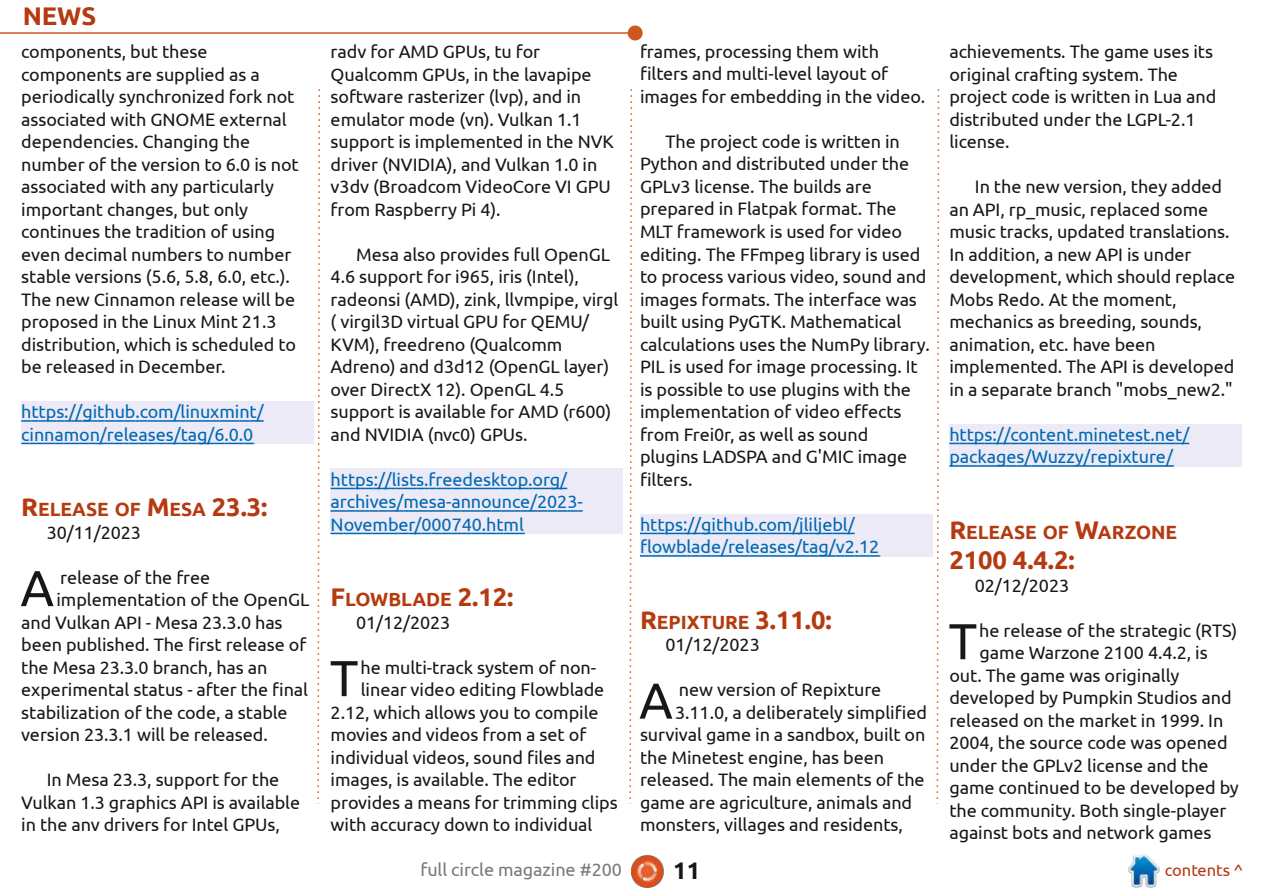
<style>
.page{position:relative;width:1263px;height:893px;background:#fff}
.page>*{position:absolute;margin:0;border:0;box-sizing:border-box;transform-origin:0 0}
.t1{font:50.4px "Ubuntu";color:#181715}
.t2{font:700 25.5px "Ubuntu";letter-spacing:-.005em;color:#b53a10}
.t3{font:700 24px "Ubuntu";color:#181715}
.t4{font:700 19.2px "Ubuntu";color:#b53a10}
.t5{font:18px/22.5px "Ubuntu";letter-spacing:-.005em;color:#181715}
.t6{font:18px/22.5px "Ubuntu";letter-spacing:-.005em;color:#0068b2}
.t7{font:18px "Ubuntu";letter-spacing:-.005em;color:#79797f}
.t8{font:16.5px "Ubuntu";letter-spacing:-.005em;color:#b53a10}
.s1{font-size:25.5px}
.s2{font-size:19.2px}
</style>
<div class="page">
<img style="left:631px;top:855px;width:33px;height:33px">
<img style="left:1128px;top:855px;width:32px;height:32px">
<hr style="left:0;top:32px;width:635px;height:2px;background:#cd581e">
<div style="left:628px;top:25px;width:15px;height:15px;background:#cd581e;border-radius:50%"></div>
<svg style="left:629px;top:89px;width:4px;height:715px"></svg>
<svg style="left:317px;top:89px;width:3px;height:715px"></svg>
<svg style="left:936px;top:89px;width:4px;height:715px"></svg>
<div style="left:21px;top:401px;width:293px;height:43px;background:#ebeaf6"></div>
<div style="left:331px;top:469px;width:292px;height:65px;background:#ebeaf6"></div>
<div style="left:640px;top:514px;width:292px;height:42px;background:#ebeaf6"></div>
<div style="left:949px;top:424px;width:293px;height:42px;background:#ebeaf6"></div>
<svg style="left:21px;top:420px;width:243px;height:2px"></svg>
<svg style="left:21px;top:443px;width:233px;height:1px"></svg>
<svg style="left:331px;top:488px;width:236px;height:1px"></svg>
<svg style="left:331px;top:510px;width:252px;height:2px"></svg>
<svg style="left:331px;top:533px;width:194px;height:1px"></svg>
<svg style="left:640px;top:533px;width:215px;height:1px"></svg>
<svg style="left:640px;top:555px;width:240px;height:2px"></svg>
<svg style="left:949px;top:443px;width:240px;height:1px"></svg>
<svg style="left:949px;top:465px;width:225px;height:2px"></svg>
<h2 class="t2" style="left:23px;top:1px;width:75px">NEWS</h2>
<p class="t5" style="left:21px;top:40px;width:279px">components, but these components are supplied as a periodically synchronized fork not associated with GNOME external dependencies. Changing the number of the version to 6.0 is not associated with any particularly important changes, but only continues the tradition of using even decimal numbers to number stable versions (5.6, 5.8, 6.0, etc.).<br>The new Cinnamon release will be proposed in the Linux Mint 21.3 distribution, which is scheduled to be released in December.</p>
<p class="t6" style="left:21px;top:400px;width:244px">https://github.com/linuxmint/ cinnamon/releases/tag/6.0.0</p>
<p class="t4" style="left:21px;top:498px;width:248px"><span class="s1">R</span>ELEASE OF <span class="s1">M</span>ESA <span class="s1">23.3:</span></p>
<p class="t5" style="left:47px;top:521px;width:96px">30/11/2023</p>
<h1 class="t1" style="left:21px;top:559px;width:35px">A</h1>
<p class="t5" style="left:60px;top:566px;width:152px">release of the free</p>
<p class="t5" style="left:56px;top:588px;width:254px">implementation of the OpenGL</p>
<p class="t5" style="left:21px;top:611px;width:263px">and Vulkan API - Mesa 23.3.0 has</p>
<p class="t5" style="left:21px;top:633px;width:287px">been published. The first release of</p>
<p class="t5" style="left:21px;top:656px;width:248px">the Mesa 23.3.0 branch, has an</p>
<p class="t5" style="left:21px;top:678px;width:288px">experimental status - after the final</p>
<p class="t5" style="left:21px;top:701px;width:268px">stabilization of the code, a stable</p>
<p class="t5" style="left:21px;top:723px;width:248px">version 23.3.1 will be released.</p>
<p class="t5" style="left:21px;top:768px;width:280px;text-indent:26px">In Mesa 23.3, support for the<br>Vulkan 1.3 graphics API is available in the anv drivers for Intel GPUs,</p>
<p class="t5" style="left:331px;top:40px;width:285px">radv for AMD GPUs, tu for<br>Qualcomm GPUs, in the lavapipe software rasterizer (lvp), and in emulator mode (vn). Vulkan 1.1 support is implemented in the NVK driver (NVIDIA), and Vulkan 1.0 in v3dv (Broadcom VideoCore VI GPU from Raspberry Pi 4).</p>
<p class="t5" style="left:331px;top:243px;width:289px;text-indent:26px">Mesa also provides full OpenGL<br>4.6 support for i965, iris (Intel), radeonsi (AMD), zink, llvmpipe, virgl ( virgil3D virtual GPU for QEMU/<br>KVM), freedreno (Qualcomm<br>Adreno) and d3d12 (OpenGL layer) over DirectX 12). OpenGL 4.5 support is available for AMD (r600) and NVIDIA (nvc0) GPUs.</p>
<p class="t6" style="left:331px;top:468px;width:254px">https://lists.freedesktop.org/ archives/mesa-announce/2023-<br>November/000740.html</p>
<p class="t4" style="left:331px;top:588px;width:184px"><span class="s1">F</span>LOWBLADE <span class="s1">2.12:</span></p>
<p class="t5" style="left:356px;top:611px;width:96px">01/12/2023</p>
<h1 class="t1" style="left:330px;top:649px;width:30px">T</h1>
<p class="t5" style="left:360px;top:656px;width:237px">he multi-track system of non-</p>
<p class="t5" style="left:361px;top:678px;width:245px">linear video editing Flowblade</p>
<p class="t5" style="left:331px;top:701px;width:269px">2.12, which allows you to compile</p>
<p class="t5" style="left:331px;top:723px;width:257px">movies and videos from a set of</p>
<p class="t5" style="left:331px;top:746px;width:266px">individual videos, sound files and</p>
<p class="t5" style="left:331px;top:768px;width:247px">images, is available. The editor</p>
<p class="t5" style="left:331px;top:791px;width:289px">provides a means for trimming clips</p>
<p class="t5" style="left:331px;top:813px;width:263px">with accuracy down to individual</p>
<p class="t5" style="left:640px;top:40px;width:287px">frames, processing them with filters and multi-level layout of images for embedding in the video.</p>
<p class="t5" style="left:640px;top:130px;width:292px;text-indent:26px">The project code is written in<br>Python and distributed under the<br>GPLv3 license. The builds are prepared in Flatpak format. The<br>MLT framework is used for video editing. The FFmpeg library is used to process various video, sound and images formats. The interface was built using PyGTK. Mathematical calculations uses the NumPy library.<br>PIL is used for image processing. It is possible to use plugins with the implementation of video effects from Frei0r, as well as sound plugins LADSPA and G'MIC image filters.</p>
<p class="t6" style="left:640px;top:513px;width:241px">https://github.com/jliljebl/ flowblade/releases/tag/v2.12</p>
<h2 class="t2" style="left:640px;top:605px;width:193px">R<span class="s2">EPIXTURE</span> 3.11.0:</h2>
<p class="t5" style="left:665px;top:633px;width:96px">01/12/2023</p>
<h1 class="t1" style="left:639px;top:672px;width:35px">A</h1>
<p class="t5" style="left:679px;top:678px;width:204px">new version of Repixture</p>
<p class="t5" style="left:675px;top:701px;width:253px">3.11.0, a deliberately simplified</p>
<p class="t5" style="left:640px;top:723px;width:287px">survival game in a sandbox, built on</p>
<p class="t5" style="left:640px;top:746px;width:246px">the Minetest engine, has been</p>
<p class="t5" style="left:640px;top:768px;width:286px">released. The main elements of the</p>
<p class="t5" style="left:640px;top:791px;width:274px">game are agriculture, animals and</p>
<p class="t5" style="left:640px;top:813px;width:264px">monsters, villages and residents,</p>
<p class="t5" style="left:949px;top:40px;width:268px">achievements. The game uses its original crafting system. The project code is written in Lua and distributed under the LGPL-2.1 license.</p>
<p class="t5" style="left:949px;top:175px;width:287px;text-indent:26px">In the new version, they added an API, rp_music, replaced some music tracks, updated translations.<br>In addition, a new API is under development, which should replace<br>Mobs Redo. At the moment, mechanics as breeding, sounds, animation, etc. have been implemented. The API is developed in a separate branch "mobs_new2."</p>
<p class="t6" style="left:949px;top:423px;width:241px">https://content.minetest.net/ packages/Wuzzy/repixture/</p>
<p class="t4" style="left:949px;top:521px;width:229px"><span class="s1">R</span>ELEASE OF <span class="s1">W</span>ARZONE</p>
<h2 class="t2" style="left:949px;top:545px;width:127px">2100 4.4.2:</h2>
<p class="t5" style="left:975px;top:574px;width:96px">02/12/2023</p>
<h1 class="t1" style="left:949px;top:612px;width:30px">T</h1>
<p class="t5" style="left:979px;top:619px;width:260px">he release of the strategic (RTS)</p>
<p class="t5" style="left:979px;top:641px;width:230px">game Warzone 2100 4.4.2, is</p>
<p class="t5" style="left:949px;top:664px;width:232px">out. The game was originally</p>
<p class="t5" style="left:949px;top:686px;width:284px">developed by Pumpkin Studios and</p>
<p class="t5" style="left:949px;top:709px;width:276px">released on the market in 1999. In</p>
<p class="t5" style="left:949px;top:731px;width:280px">2004, the source code was opened</p>
<p class="t5" style="left:949px;top:754px;width:261px">under the GPLv2 license and the</p>
<p class="t5" style="left:949px;top:776px;width:291px">game continued to be developed by</p>
<p class="t5" style="left:949px;top:799px;width:278px">the community. Both single-player</p>
<p class="t5" style="left:949px;top:821px;width:264px">against bots and network games</p>
<p class="t7" style="left:420px;top:859px;width:203px">full circle magazine #200</p>
<h3 class="t3" style="left:673px;top:857px;width:29px">11</h3>
<p class="t8" style="left:1165px;top:860px;width:80px">contents ^</p>
</div>
